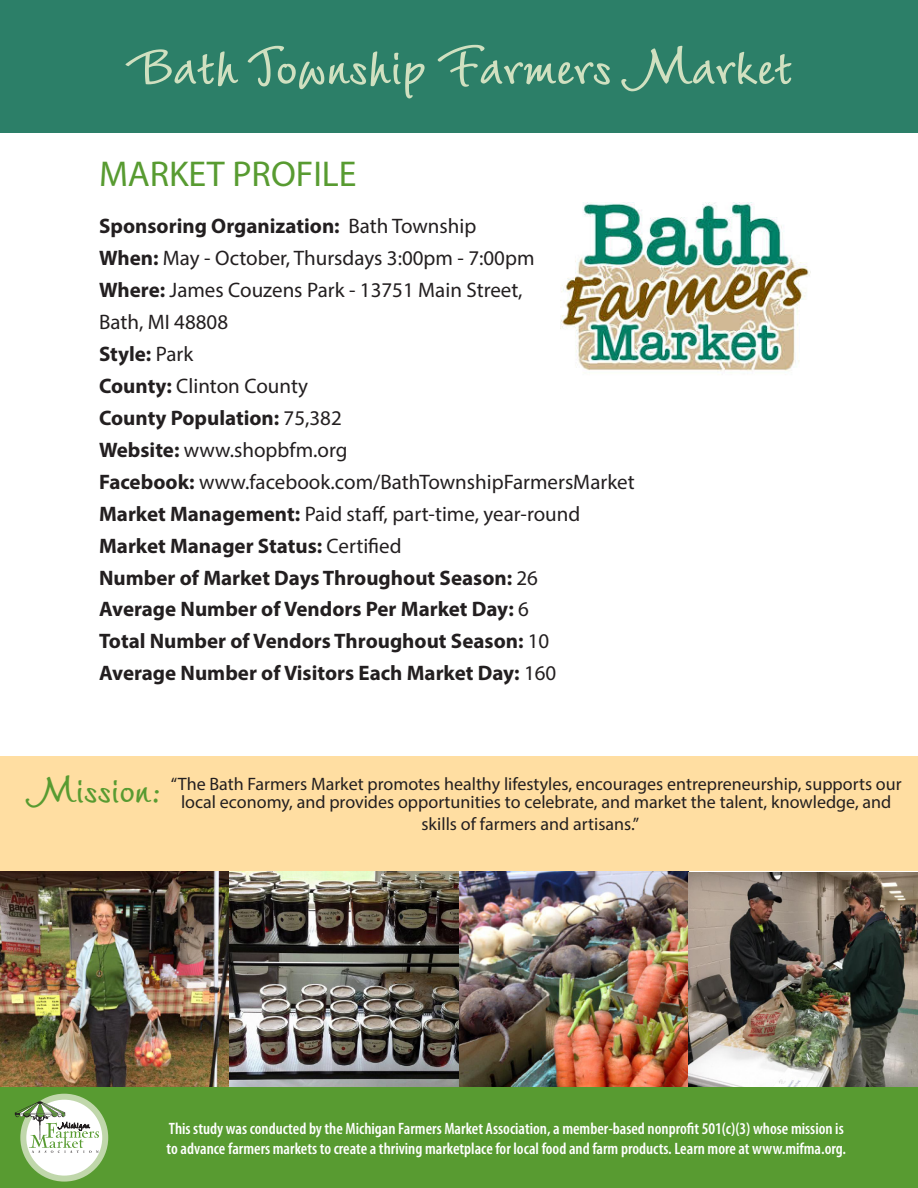
<style>
.page{position:relative;width:918px;height:1188px;background:#fff}
.page>*{position:absolute;margin:0;border:0;box-sizing:border-box;transform-origin:0 0}
.t1{font:700 63px "LT Wiesbaden Swing";color:#d0e0c0}
.t2{font:700 45px "LT Wiesbaden Swing";color:#589b31}
.t3{font:36px "Myriad Pro";color:#589b31}
.t4{font:700 21px "Myriad Pro";color:#231f20}
.t5{font:21px "Myriad Pro";color:#231f20}
.t6{font:18px/18px "Myriad Pro";color:#231f20;text-align:center}
.t7{font:600 condensed 16.5px/19.8px "Myriad Pro";color:#fff}
.s1{font-weight:400}
.s2{font-weight:700}
</style>
<div class="page">
<img style="left:0;top:871px;width:688px;height:216px">
<img style="left:688px;top:873px;width:230px;height:214px">
<div style="left:0;top:0;width:918px;height:133px;background:#2c7f68"></div>
<div style="left:0;top:757px;width:918px;height:114px;background:#ffdea2"></div>
<div style="left:0;top:1087px;width:918px;height:101px;background:#589b31"></div>
<svg style="left:23px;top:1097px;width:82px;height:82px"></svg>
<div style="left:20px;top:1094px;width:88px;height:88px;border:6px solid #c0d7ab;border-radius:50%"></div>
<svg style="left:15px;top:1101px;width:84px;height:52px;background:#c4d3b9"></svg>
<img style="left:561px;top:202px;width:250px;height:169px">
<p class="t1" style="left:125px;top:24px;width:669px">Bath Township Farmers Market</p>
<p class="t3" style="left:99px;top:152px;width:259px">MARKET PROFILE</p>
<p class="t4" style="left:99px;top:212px;width:379px">Sponsoring Organization: <span class="s1">Bath Township</span></p>
<p class="t5" style="left:99px;top:245px;width:437px"><span class="s2">When:</span> May - October, Thursdays 3:00pm - 7:00pm</p>
<p class="t5" style="left:99px;top:277px;width:425px"><span class="s2">Where:</span> James Couzens Park - 13751 Main Street,</p>
<p class="t5" style="left:99px;top:309px;width:131px">Bath, MI 48808</p>
<p class="t4" style="left:99px;top:340px;width:96px">Style: <span class="s1">Park</span></p>
<p class="t5" style="left:99px;top:373px;width:210px"><span class="s2">County:</span> Clinton County</p>
<p class="t4" style="left:99px;top:404px;width:244px">County Population: <span class="s1">75,382</span></p>
<p class="t5" style="left:99px;top:437px;width:250px"><span class="s2">Website:</span> www.shopbfm.org</p>
<p class="t5" style="left:99px;top:469px;width:537px"><span class="s2">Facebook:</span> www.facebook.com/BathTownshipFarmersMarket</p>
<p class="t5" style="left:99px;top:501px;width:483px"><span class="s2">Market Management:</span> Paid staff, part-time, year-round</p>
<p class="t4" style="left:99px;top:532px;width:304px">Market Manager Status: <span class="s1">Certified</span></p>
<p class="t4" style="left:99px;top:564px;width:440px">Number of Market Days Throughout Season: <span class="s1">26</span></p>
<p class="t4" style="left:99px;top:596px;width:431px">Average Number of Vendors Per Market Day: <span class="s1">6</span></p>
<p class="t4" style="left:99px;top:628px;width:452px">Total Number of Vendors Throughout Season: <span class="s1">10</span></p>
<p class="t4" style="left:99px;top:660px;width:459px">Average Number of Visitors Each Market Day: <span class="s1">160</span></p>
<p class="t2" style="left:27px;top:759px;width:138px">Mission:</p>
<p class="t6" style="left:171px;top:775px;width:732px">“The Bath Farmers Market promotes healthy lifestyles, encourages entrepreneurship, supports our local economy, and provides opportunities to celebrate, and market the talent, knowledge, and</p>
<p class="t6" style="left:421px;top:814px;width:219px">skills of farmers and artisans.”</p>
<p class="t7" style="left:167px;top:1118px;width:681px">This study was conducted by the Michigan Farmers Market Association, a member-based nonprofit 501(c)(3) whose mission is to advance farmers markets to create a thriving marketplace for local food and farm products. Learn more at www.mifma.org.</p>
</div>
